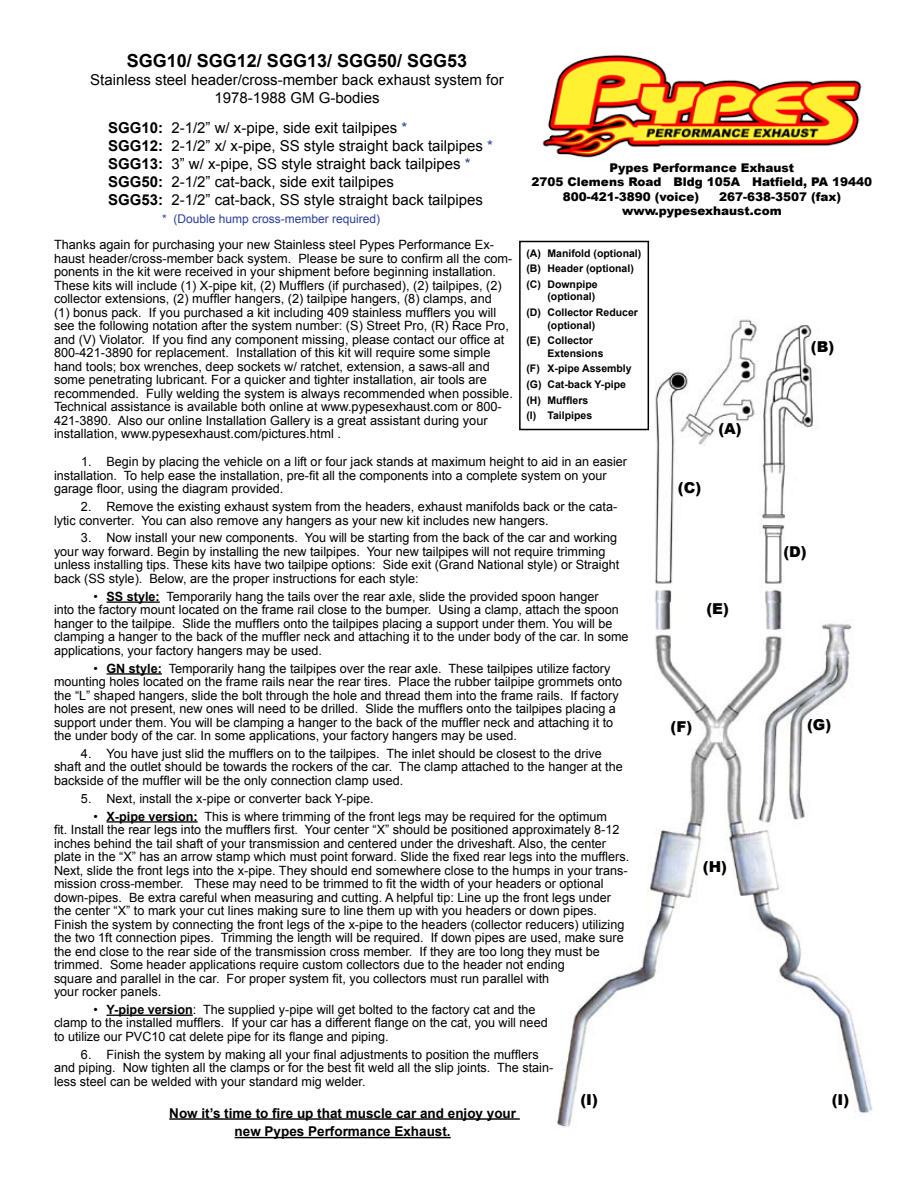
<style>
.page{position:relative;width:918px;height:1188px;background:#fff}
.page>*{position:absolute;margin:0;border:0;box-sizing:border-box;transform-origin:0 0}
.t1{font:700 18px "Arial";color:#000}
.t2{font:15px/18px "Arial";color:#000;text-align:center}
.t3{font:900 15px "Arial";color:#000}
.t4{font:700 13.5px/18.6px "Arial";color:#000;text-align:center}
.t5{font:12.75px/13.5px "Arial";color:#000}
.t6{font:900 12px/14.4px "Arial";color:#000}
.t7{font:12px "Arial";color:#2b3f99}
.t8{font:700 10.5px/15.6px "Arial";color:#000}
.s1{font-weight:700}
.s2{color:#2b3f99}
</style>
<div class="page">
<img style="left:543px;top:256px;width:330px;height:871px">
<div style="left:519px;top:241px;width:130px;height:189px;border:2px solid #000"></div>
<hr style="left:106px;top:601px;width:54px;height:2px;background:#000">
<hr style="left:106px;top:673px;width:56px;height:2px;background:#000">
<hr style="left:106px;top:821px;width:92px;height:2px;background:#000">
<hr style="left:106px;top:1015px;width:87px;height:1px;background:#000">
<hr style="left:169px;top:1118px;width:351px;height:2px;background:#000">
<hr style="left:235px;top:1137px;width:216px;height:1px;background:#000">
<img style="left:542px;top:54px;width:320px;height:104px">
<h1 class="t1" style="left:127px;top:49px;width:342px">SGG10/ SGG12/ SGG13/ SGG50/ SGG53</h1>
<p class="t2" style="left:90px;top:71px;width:415px">Stainless steel header/cross-member back exhaust system for<br>1978-1988 GM G-bodies</p>
<p class="t2" style="left:108px;top:119px;width:387px;text-align:left"><span class="s1">SGG10:</span> 2-1/2” w/ x-pipe, side exit tailpipes <span class="s2">*<br></span><span class="s1">SGG12:</span> 2-1/2” x/ x-pipe, SS style straight back tailpipes <span class="s2">* </span><span class="s1">SGG13:</span> 3” w/ x-pipe, SS style straight back tailpipes <span class="s2">* </span><span class="s1">SGG50:</span> 2-1/2” cat-back, side exit tailpipes<br><span class="s1">SGG53:</span> 2-1/2” cat-back, SS style straight back tailpipes</p>
<p class="t7" style="left:162px;top:211px;width:220px">* (Double hump cross-member required)</p>
<p class="t5" style="left:54px;top:238px;width:460px">Thanks again for purchasing your new Stainless steel Pypes Performance Ex&shy;haust header/cross-member back system. Please be sure to confirm all the com&shy;ponents in the kit were received in your shipment before beginning installation.<br>These kits will include (1) X-pipe kit, (2) Mufflers (if purchased), (2) tailpipes, (2) collector extensions, (2) muffler hangers, (2) tailpipe hangers, (8) clamps, and<br>(1) bonus pack. If you purchased a kit including 409 stainless mufflers you will see the following notation after the system number: (S) Street Pro, (R) Race Pro, and (V) Violator. If you find any component missing, please contact our office at 800-421-3890 for replacement. Installation of this kit will require some simple hand tools; box wrenches, deep sockets w/ ratchet, extension, a saws-all and some penetrating lubricant. For a quicker and tighter installation, air tools are recommended. Fully welding the system is always recommended when possible.<br>Technical assistance is available both online at www.pypesexhaust.com or 800- 421-3890. Also our online Installation Gallery is a great assistant during your installation, www.pypesexhaust.com/pictures.html .</p>
<p class="t6" style="left:610px;top:160px;width:186px">Pypes Performance Exhaust</p>
<p class="t6" style="left:532px;top:174px;width:342px">2705 Clemens Road Bldg 105A Hatfield, PA 19440</p>
<p class="t6" style="left:563px;top:189px;width:138px">800-421-3890 (voice)</p>
<p class="t6" style="left:622px;top:189px;width:221px;text-indent:97px">267-638-3507 (fax) www.pypesexhaust.com</p>
<p class="t8" style="left:526px;top:246px;width:116px">(A) Manifold (optional) (B) Header (optional) (C) Downpipe</p>
<p class="t8" style="left:526px;top:289px;width:113px;text-indent:21px">(optional)<br>(D) Collector Reducer</p>
<p class="t8" style="left:526px;top:318px;width:70px;text-align:right">(optional)<br>(E) Collector</p>
<p class="t8" style="left:526px;top:346px;width:107px;text-indent:21px">Extensions<br>(F) X-pipe Assembly (G) Cat-back Y-pipe (H) Mufflers<br>(I) Tailpipes</p>
<p class="t3" style="left:718px;top:418px;width:25px">(A)</p>
<p class="t3" style="left:811px;top:336px;width:25px">(B)</p>
<p class="t5" style="left:54px;top:455px;width:575px;text-indent:27px">1. Begin by placing the vehicle on a lift or four jack stands at maximum height to aid in an easier installation. To help ease the installation, pre-fit all the components into a complete system on your garage floor, using the diagram provided.</p>
<p class="t5" style="left:54px;top:500px;width:565px;text-indent:27px">2. Remove the existing exhaust system from the headers, exhaust manifolds back or the cata&shy;lytic converter. You can also remove any hangers as your new kit includes new hangers.</p>
<p class="t5" style="left:54px;top:531px;width:567px;text-indent:27px">3. Now install your new components. You will be starting from the back of the car and working your way forward. Begin by installing the new tailpipes. Your new tailpipes will not require trimming unless installing tips. These kits have two tailpipe options: Side exit (Grand National style) or Straight back (SS style). Below, are the proper instructions for each style:</p>
<p class="t5" style="left:54px;top:590px;width:576px;text-indent:39px">• <span class="s1">SS style:</span> Temporarily hang the tails over the rear axle, slide the provided spoon hanger<br>into the factory mount located on the frame rail close to the bumper. Using a clamp, attach the spoon hanger to the tailpipe. Slide the mufflers onto the tailpipes placing a support under them. You will be clamping a hanger to the back of the muffler neck and attaching it to the under body of the car. In some applications, your factory hangers may be used.</p>
<p class="t5" style="left:54px;top:662px;width:570px;text-indent:39px">• <span class="s1">GN style:</span> Temporarily hang the tailpipes over the rear axle. These tailpipes utilize factory mounting holes located on the frame rails near the rear tires. Place the rubber tailpipe grommets onto the “L” shaped hangers, slide the bolt through the hole and thread them into the frame rails. If factory holes are not present, new ones will need to be drilled. Slide the mufflers onto the tailpipes placing a support under them. You will be clamping a hanger to the back of the muffler neck and attaching it to the under body of the car. In some applications, your factory hangers may be used.</p>
<p class="t5" style="left:54px;top:747px;width:570px;text-indent:27px">4. You have just slid the mufflers on to the tailpipes. The inlet should be closest to the drive shaft and the outlet should be towards the rockers of the car. The clamp attached to the hanger at the backside of the muffler will be the only connection clamp used.</p>
<p class="t5" style="left:81px;top:792px;width:294px">5. Next, install the x-pipe or converter back Y-pipe.</p>
<p class="t5" style="left:54px;top:809px;width:577px;text-indent:39px">• <span class="s1">X-pipe version:</span> This is where trimming of the front legs may be required for the optimum<br>fit. Install the rear legs into the mufflers first. Your center “X” should be positioned approximately 8-12 inches behind the tail shaft of your transmission and centered under the driveshaft. Also, the center plate in the “X” has an arrow stamp which must point forward. Slide the fixed rear legs into the mufflers.<br>Next, slide the front legs into the x-pipe. They should end somewhere close to the humps in your trans&shy;mission cross-member. These may need to be trimmed to fit the width of your headers or optional down-pipes. Be extra careful when measuring and cutting. A helpful tip: Line up the front legs under the center “X” to mark your cut lines making sure to line them up with you headers or down pipes.<br>Finish the system by connecting the front legs of the x-pipe to the headers (collector reducers) utilizing the two 1ft connection pipes. Trimming the length will be required. If down pipes are used, make sure the end close to the rear side of the transmission cross member. If they are too long they must be trimmed. Some header applications require custom collectors due to the header not ending<br>square and parallel in the car. For proper system fit, you collectors must run parallel with<br>your rocker panels.</p>
<p class="t5" style="left:54px;top:1003px;width:495px;text-indent:39px">• <span class="s1">Y-pipe version</span>: The supplied y-pipe will get bolted to the factory cat and the clamp to the installed mufflers. If your car has a different flange on the cat, you will need to utilize our PVC10 cat delete pipe for its flange and piping.</p>
<p class="t5" style="left:54px;top:1048px;width:501px;text-indent:27px">6. Finish the system by making all your final adjustments to position the mufflers and piping. Now tighten all the clamps or for the best fit weld all the slip joints. The stain&shy;less steel can be welded with your standard mig welder.</p>
<p class="t4" style="left:169px;top:1104px;width:348px">Now it’s time to fire up that muscle car and enjoy your new Pypes Performance Exhaust.</p>
<p class="t3" style="left:678px;top:477px;width:25px">(C)</p>
<p class="t3" style="left:783px;top:541px;width:25px">(D)</p>
<p class="t3" style="left:706px;top:598px;width:24px">(E)</p>
<p class="t3" style="left:671px;top:716px;width:23px">(F)</p>
<p class="t3" style="left:807px;top:714px;width:26px">(G)</p>
<p class="t3" style="left:703px;top:855px;width:26px">(H)</p>
<p class="t3" style="left:580px;top:1088px;width:19px">(I)</p>
<p class="t3" style="left:832px;top:1089px;width:19px">(I)</p>
</div>
